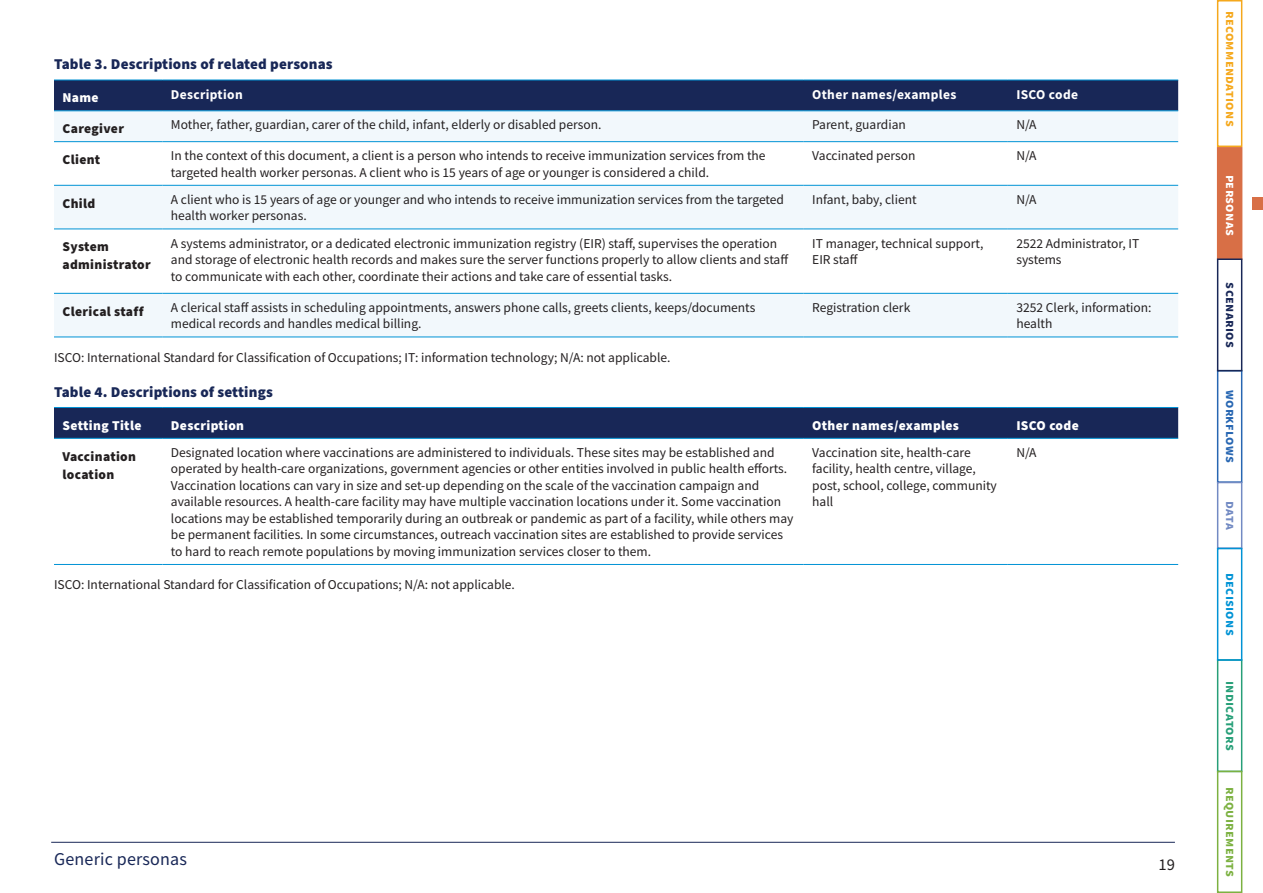
<style>
.page{position:relative;width:1263px;height:893px;background:#fff}
.page>*{position:absolute;margin:0;border:0;box-sizing:border-box;transform-origin:0 0}
.t1{font:18px "Source Sans Pro";letter-spacing:.01em;color:#182757}
.t2{font:16.5px "Source Sans Pro";color:#231f20}
.Table_Title{font:900 15px "Source Sans Pro";letter-spacing:.01em;color:#182757}
.Table_body{font:13.5px/16.5px "Source Sans Pro";color:#231f20}
.Footnote{font:13.5px "Source Sans Pro";color:#231f20}
.Table_Header{font:900 13.5px/18px "Source Sans Pro";letter-spacing:.025em;color:#231f20}
.Table_Header-2{font:900 13.5px "Source Sans Pro";letter-spacing:.025em;color:#fff}
.Table_Header-3{font:700 13.5px "Source Sans Pro";letter-spacing:.025em;color:#fff}
.t3{font:700 13.5px "Source Sans Pro";letter-spacing:.025em;color:#f5a81c}
.t4{font:700 13.5px "Source Sans Pro";letter-spacing:.025em;color:#7cb141}
.t5{font:700 13.5px "Source Sans Pro";letter-spacing:.025em;color:#279f78}
.t6{font:700 13.5px "Source Sans Pro";letter-spacing:.02em;color:#2766b2}
.t7{font:700 13.5px "Source Sans Pro";letter-spacing:.025em;color:#0093d5}
.t8{font:700 13.5px "Source Sans Pro";letter-spacing:.025em;color:#182757}
.t9{font:700 13.5px "Source Sans Pro";color:#728ac3}
</style>
<div class="page">
<hr style="left:51px;top:842px;width:1124px;height:1px;background:#182757">
<div style="left:1217px;top:147px;width:25px;height:113px;background:#d86f46"></div>
<div style="left:1217px;top:659px;width:25px;height:113px;border:2px solid #279f78"></div>
<div style="left:1217px;top:370px;width:25px;height:113px;border:2px solid #2766b2"></div>
<div style="left:1217px;top:482px;width:25px;height:67px;background:#fff;border:2px solid #728ac3"></div>
<div style="left:1217px;top:548px;width:25px;height:113px;border:2px solid #0093d5"></div>
<div style="left:1217px;top:258px;width:25px;height:113px;border:2px solid #182757"></div>
<div style="left:1217px;top:771px;width:25px;height:122px;border:2px solid #7cb141"></div>
<div style="left:1217px;top:0;width:25px;height:147px;border:2px solid #f5a81c"></div>
<div style="left:1251px;top:197px;width:12px;height:13px;background:#d86f46"></div>
<div style="left:54px;top:81px;width:1124px;height:29px;background:#182757"></div>
<svg style="left:54px;top:111px;width:1124px;height:226px;fill:#f2f8fc"></svg>
<hr style="left:54px;top:80px;width:108px;height:1px;background:#0093d5">
<hr style="left:162px;top:80px;width:642px;height:1px;background:#0093d5">
<hr style="left:804px;top:80px;width:204px;height:1px;background:#0093d5">
<hr style="left:1008px;top:80px;width:170px;height:1px;background:#0093d5">
<hr style="left:54px;top:110px;width:108px;height:1px;background:#0093d5">
<hr style="left:162px;top:110px;width:642px;height:1px;background:#0093d5">
<hr style="left:804px;top:110px;width:204px;height:1px;background:#0093d5">
<hr style="left:1008px;top:110px;width:170px;height:1px;background:#0093d5">
<hr style="left:54px;top:141px;width:108px;height:1px;background:#0093d5">
<hr style="left:162px;top:141px;width:642px;height:1px;background:#0093d5">
<hr style="left:804px;top:141px;width:204px;height:1px;background:#0093d5">
<hr style="left:1008px;top:141px;width:170px;height:1px;background:#0093d5">
<hr style="left:54px;top:185px;width:108px;height:1px;background:#0093d5">
<hr style="left:162px;top:185px;width:642px;height:1px;background:#0093d5">
<hr style="left:804px;top:185px;width:204px;height:1px;background:#0093d5">
<hr style="left:1008px;top:185px;width:170px;height:1px;background:#0093d5">
<hr style="left:54px;top:229px;width:108px;height:1px;background:#0093d5">
<hr style="left:162px;top:229px;width:642px;height:1px;background:#0093d5">
<hr style="left:804px;top:229px;width:204px;height:1px;background:#0093d5">
<hr style="left:1008px;top:229px;width:170px;height:1px;background:#0093d5">
<hr style="left:54px;top:293px;width:108px;height:1px;background:#0093d5">
<hr style="left:162px;top:293px;width:642px;height:1px;background:#0093d5">
<hr style="left:804px;top:293px;width:204px;height:1px;background:#0093d5">
<hr style="left:1008px;top:293px;width:170px;height:1px;background:#0093d5">
<hr style="left:54px;top:337px;width:108px;height:1px;background:#0093d5">
<hr style="left:162px;top:337px;width:642px;height:1px;background:#0093d5">
<hr style="left:804px;top:337px;width:204px;height:1px;background:#0093d5">
<hr style="left:1008px;top:337px;width:170px;height:1px;background:#0093d5">
<div style="left:54px;top:408px;width:1124px;height:30px;background:#182757"></div>
<hr style="left:54px;top:407px;width:108px;height:1px;background:#0093d5">
<hr style="left:162px;top:407px;width:642px;height:1px;background:#0093d5">
<hr style="left:804px;top:407px;width:204px;height:1px;background:#0093d5">
<hr style="left:1008px;top:407px;width:170px;height:1px;background:#0093d5">
<hr style="left:54px;top:438px;width:108px;height:1px;background:#0093d5">
<hr style="left:162px;top:438px;width:642px;height:1px;background:#0093d5">
<hr style="left:804px;top:438px;width:204px;height:1px;background:#0093d5">
<hr style="left:1008px;top:438px;width:170px;height:1px;background:#0093d5">
<hr style="left:54px;top:564px;width:108px;height:1px;background:#0093d5">
<hr style="left:162px;top:564px;width:642px;height:1px;background:#0093d5">
<hr style="left:804px;top:564px;width:204px;height:1px;background:#0093d5">
<hr style="left:1008px;top:564px;width:170px;height:1px;background:#0093d5">
<p class="Table_Title" style="left:54px;top:54px;width:280px">Table 3. Descriptions of related personas</p>
<p class="Table_Header-2" style="left:63px;top:88px;width:38px">Name</p>
<p class="Table_Header-3" style="left:171px;top:85px;width:73px">Description</p>
<p class="Table_Header-3" style="left:812px;top:85px;width:146px">Other names/examples</p>
<p class="Table_Header-3" style="left:1016px;top:85px;width:63px">ISCO code</p>
<p class="Table_Header" style="left:63px;top:120px;width:63px">Caregiver</p>
<p class="Table_body" style="left:171px;top:117px;width:432px">Mother, father, guardian, carer of the child, infant, elderly or disabled person.</p>
<p class="Table_body" style="left:812px;top:117px;width:95px">Parent, guardian</p>
<p class="Table_body" style="left:1016px;top:117px;width:22px">N/A</p>
<p class="Table_Header" style="left:63px;top:151px;width:39px">Client</p>
<p class="Table_body" style="left:171px;top:147px;width:596px">In the context of this document, a client is a person who intends to receive immunization services from the targeted health worker personas. A client who is 15 years of age or younger is considered a child.</p>
<p class="Table_body" style="left:812px;top:147px;width:105px">Vaccinated person</p>
<p class="Table_body" style="left:1016px;top:147px;width:22px">N/A</p>
<p class="Table_Header" style="left:63px;top:194px;width:34px">Child</p>
<p class="Table_body" style="left:171px;top:191px;width:615px">A client who is 15 years of age or younger and who intends to receive immunization services from the targeted health worker personas.</p>
<p class="Table_body" style="left:812px;top:191px;width:106px">Infant, baby, client</p>
<p class="Table_body" style="left:1016px;top:191px;width:22px">N/A</p>
<p class="Table_Header" style="left:63px;top:238px;width:90px">System administrator</p>
<p class="Table_body" style="left:171px;top:235px;width:619px">A systems administrator, or a dedicated electronic immunization registry (EIR) staff, supervises the operation and storage of electronic health records and makes sure the server functions properly to allow clients and staff to communicate with each other, coordinate their actions and take care of essential tasks.</p>
<p class="Table_body" style="left:812px;top:235px;width:173px">IT manager, technical support,<br>EIR staff</p>
<p class="Table_body" style="left:1016px;top:235px;width:124px">2522 Administrator, IT systems</p>
<p class="Table_Header" style="left:63px;top:302px;width:83px">Clerical staff</p>
<p class="Table_body" style="left:171px;top:299px;width:586px">A clerical staff assists in scheduling appointments, answers phone calls, greets clients, keeps/documents medical records and handles medical billing.</p>
<p class="Table_body" style="left:812px;top:299px;width:100px">Registration clerk</p>
<p class="Table_body" style="left:1016px;top:299px;width:137px">3252 Clerk, information: health</p>
<p class="Footnote" style="left:54px;top:349px;width:618px">ISCO: International Standard for Classification of Occupations; IT: information technology; N/A: not applicable.</p>
<p class="Table_Title" style="left:54px;top:381px;width:220px">Table 4. Descriptions of settings</p>
<p class="Table_Header-2" style="left:63px;top:416px;width:81px">Setting Title</p>
<p class="Table_Header-2" style="left:171px;top:416px;width:75px">Description</p>
<p class="Table_Header-2" style="left:812px;top:416px;width:148px">Other names/examples</p>
<p class="Table_Header-2" style="left:1016px;top:416px;width:64px">ISCO code</p>
<p class="Table_Header" style="left:63px;top:447px;width:75px">Vaccination location</p>
<p class="Table_body" style="left:171px;top:444px;width:624px">Designated location where vaccinations are administered to individuals. These sites may be established and operated by health-care organizations, government agencies or other entities involved in public health efforts.<br>Vaccination locations can vary in size and set-up depending on the scale of the vaccination campaign and available resources. A health-care facility may have multiple vaccination locations under it. Some vaccination locations may be established temporarily during an outbreak or pandemic as part of a facility, while others may be permanent facilities. In some circumstances, outreach vaccination sites are established to provide services to hard to reach remote populations by moving immunization services closer to them.</p>
<p class="Table_body" style="left:812px;top:444px;width:186px">Vaccination site, health-care facility, health centre, village, post, school, college, community hall</p>
<p class="Table_body" style="left:1016px;top:444px;width:22px">N/A</p>
<p class="Footnote" style="left:54px;top:576px;width:462px">ISCO: International Standard for Classification of Occupations; N/A: not applicable.</p>
<h1 class="t1" style="left:54px;top:848px;width:134px">Generic personas</h1>
<p class="t2" style="left:1158px;top:854px;width:18px">19</p>
<p class="t3" style="left:1240px;top:11px;width:117px;rotate:90deg">recommendations</p>
<p class="Table_Header-3" style="left:1240px;top:175px;width:62px;rotate:90deg">personas</p>
<p class="t8" style="left:1240px;top:282px;width:66px;rotate:90deg">scenarios</p>
<p class="t6" style="left:1240px;top:390px;width:74px;rotate:90deg">workflows</p>
<p class="t9" style="left:1240px;top:501px;width:30px;rotate:90deg">data</p>
<p class="t7" style="left:1240px;top:573px;width:64px;rotate:90deg">decisions</p>
<p class="t5" style="left:1240px;top:681px;width:71px;rotate:90deg">indicators</p>
<p class="t4" style="left:1240px;top:787px;width:92px;rotate:90deg">requirements</p>
</div>
